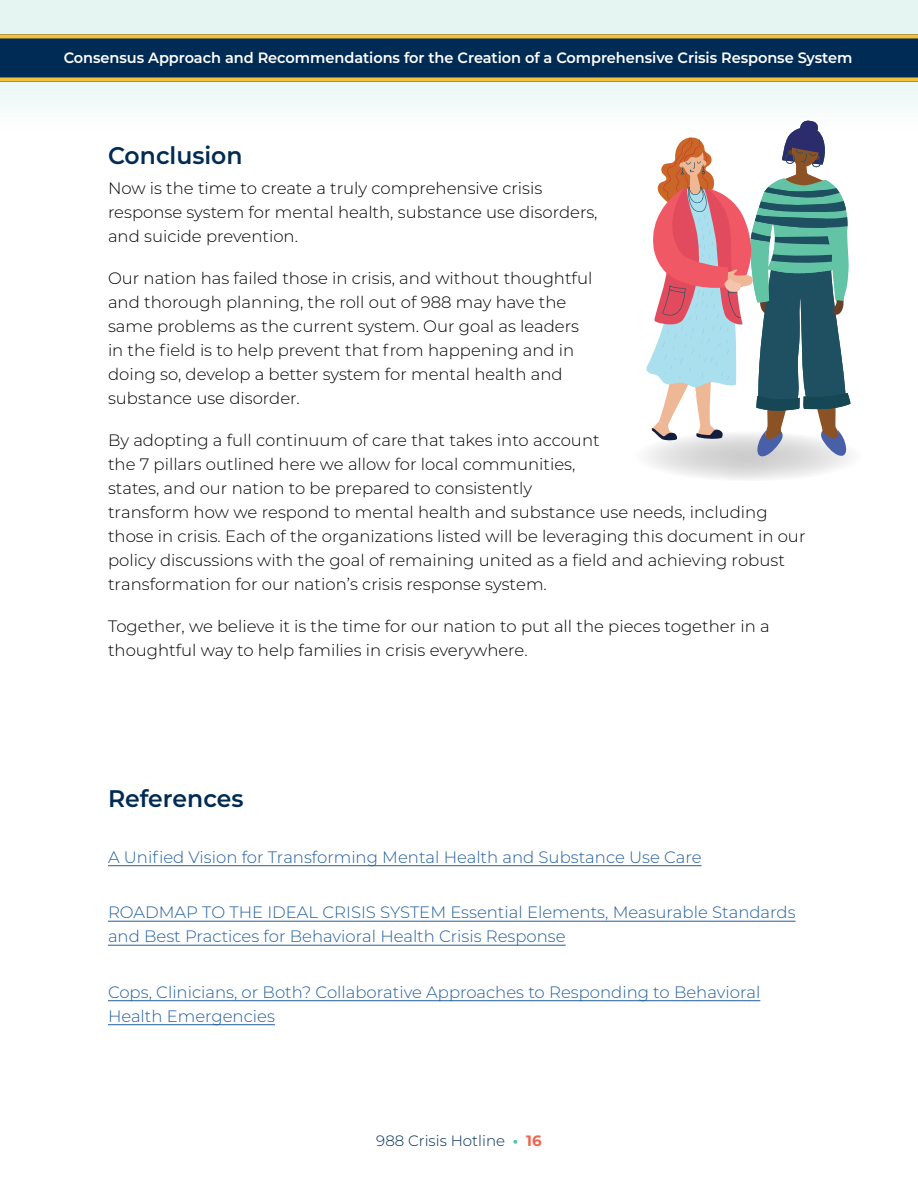
<style>
.page{position:relative;width:918px;height:1188px;background:#fff}
.page>*{position:absolute;margin:0;border:0;box-sizing:border-box;transform-origin:0 0}
.t1{font:600 24px "Montserrat";color:#002b54}
.t2{font:300 16.5px/24px "Montserrat";color:#000}
.t3{font:300 16.5px/24px "Montserrat";color:#215e9e}
.t4{font:600 15px "Montserrat";letter-spacing:-.005em;color:#fff}
.t5{font:300 15px "Montserrat";color:#002b54}
.s1{font-weight:700;color:#4dc0aa}
.s2{font-weight:700;color:#f1644c}
</style>
<div class="page">
<div style="left:0;top:66px;width:918px;height:74px;background:#f5fbfa"></div>
<div style="left:0;top:0;width:918px;height:58px;background:#e4f5f2"></div>
<div style="left:0;top:34px;width:918px;height:48px;background:#002b54"></div>
<div style="left:0;top:77px;width:918px;height:5px;background:#f2c039"></div>
<svg style="left:0;top:34px;width:918px;height:4px;background:#e2b63a"></svg>
<svg style="left:633px;top:431px;width:231px;height:50px"></svg>
<svg style="left:646px;top:120px;width:204px;height:337px"></svg>
<hr style="left:108px;top:1024px;width:167px;height:1px;background:#215e9e">
<hr style="left:108px;top:1000px;width:652px;height:1px;background:#215e9e">
<hr style="left:108px;top:945px;width:458px;height:1px;background:#215e9e">
<hr style="left:108px;top:921px;width:688px;height:1px;background:#215e9e">
<hr style="left:108px;top:865px;width:594px;height:1px;background:#215e9e">
<p class="t4" style="left:64px;top:47px;width:790px">Consensus Approach and Recommendations for the Creation of a Comprehensive Crisis Response System</p>
<h1 class="t1" style="left:108px;top:138px;width:136px">Conclusion</h1>
<p class="t2" style="left:108px;top:175px;width:491px">Now is the time to create a truly comprehensive crisis response system for mental health, substance use disorders, and suicide prevention.</p>
<p class="t2" style="left:108px;top:265px;width:486px">Our nation has failed those in crisis, and without thoughtful and thorough planning, the roll out of 988 may have the same problems as the current system. Our goal as leaders in the field is to help prevent that from happening and in doing so, develop a better system for mental health and substance use disorder.</p>
<p class="t2" style="left:108px;top:427px;width:699px">By adopting a full continuum of care that takes into account<br>the 7 pillars outlined here we allow for local communities,<br>states, and our nation to be prepared to consistently<br>transform how we respond to mental health and substance use needs, including those in crisis. Each of the organizations listed will be leveraging this document in our policy discussions with the goal of remaining united as a field and achieving robust transformation for our nation’s crisis response system.</p>
<p class="t2" style="left:108px;top:613px;width:663px">Together, we believe it is the time for our nation to put all the pieces together in a thoughtful way to help families in crisis everywhere.</p>
<h1 class="t1" style="left:108px;top:782px;width:137px">References</h1>
<p class="t3" style="left:108px;top:844px;width:595px">A Unified Vision for Transforming Mental Health and Substance Use Care</p>
<p class="t3" style="left:108px;top:900px;width:689px">ROADMAP TO THE IDEAL CRISIS SYSTEM Essential Elements, Measurable Standards and Best Practices for Behavioral Health Crisis Response</p>
<p class="t3" style="left:108px;top:979px;width:654px">Cops, Clinicians, or Both? Collaborative Approaches to Responding to Behavioral<br>Health Emergencies</p>
<p class="t5" style="left:376px;top:1131px;width:167px">988 Crisis Hotline <span class="s1">•</span> <span class="s2">16</span></p>
</div>
